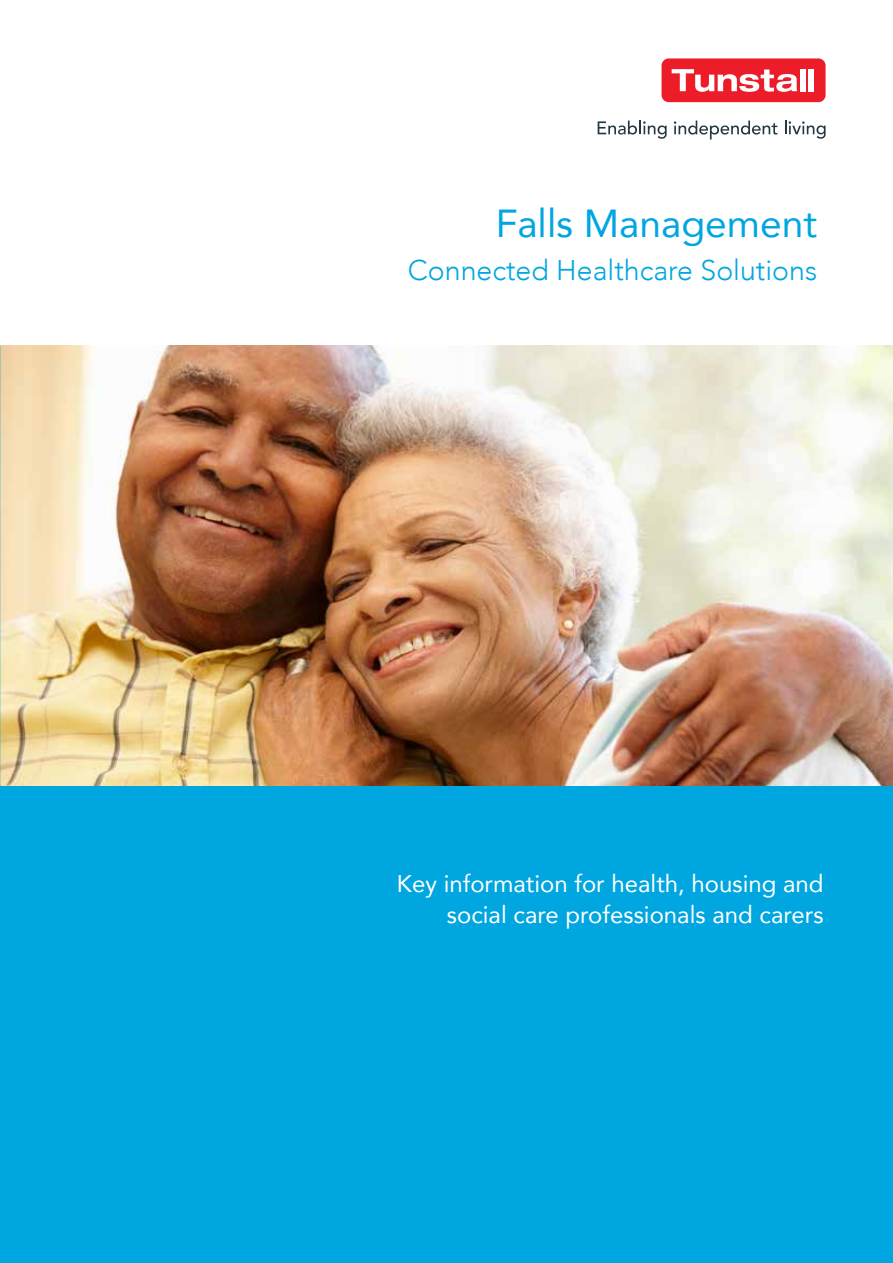
<style>
.page{position:relative;width:893px;height:1263px;background:#fff}
.page>*{position:absolute;margin:0;border:0;box-sizing:border-box;transform-origin:0 0}
.t1{font:39px "Avenir";color:#00a6e0}
.t2{font:300 28.5px "Avenir";color:#00a6e0}
.t3{font:24px/31.5px "Avenir";color:#fff;text-align:right}
</style>
<div class="page">
<div style="left:0;top:784px;width:893px;height:479px;background:#00a6e0"></div>
<div style="left:662px;top:58px;width:164px;height:44px;background:#ed1c29;border-radius:7px"></div>
<svg style="left:672px;top:69px;width:125px;height:23px"></svg>
<div style="left:800px;top:69px;width:5px;height:22px;background:#fff"></div>
<div style="left:809px;top:69px;width:5px;height:22px;background:#fff"></div>
<svg style="left:598px;top:121px;width:69px;height:18px"></svg>
<svg style="left:674px;top:121px;width:103px;height:18px"></svg>
<svg style="left:785px;top:121px;width:41px;height:18px"></svg>
<img style="left:0;top:345px;width:893px;height:440px">
<h1 class="t1" style="left:496px;top:192px;width:323px">Falls Management</h1>
<p class="t2" style="left:408px;top:253px;width:411px">Connected Healthcare Solutions</p>
<p class="t3" style="left:397px;top:867px;width:428px">Key information for health, housing and social care professionals and carers</p>
</div>
